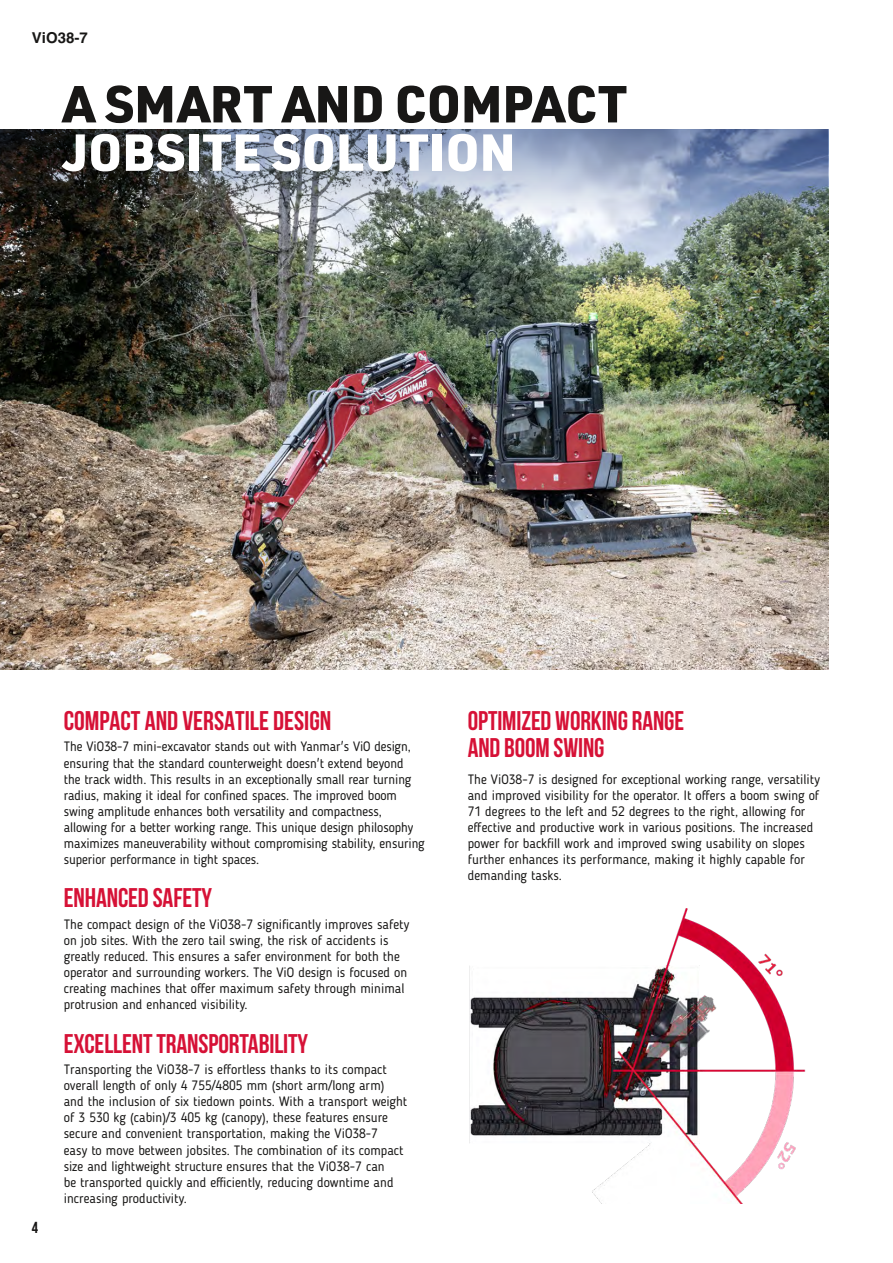
<style>
.page{position:relative;width:893px;height:1263px;background:#fff}
.page>*{position:absolute;margin:0;border:0;box-sizing:border-box;transform-origin:0 0}
.t1{font:900 51px "URWDIN";color:#181716}
.t2{font:900 51px "URWDIN";letter-spacing:.01em;color:#fff}
.t3{font:700 27px/27px "Bebas Neue";letter-spacing:-.005em;color:#d61136}
.t4{font:15.9px "Bebas Neue";color:#181716}
.t5{font:700 15px "Helvetica LT Pro";color:#181716}
.t6{font:13.5px/16px "Blogger Sans";color:#181716}
</style>
<div class="page">
<img style="left:0;top:219px;width:828px;height:450px">
<img style="left:0;top:129px;width:828px;height:90px">
<img style="left:469px;top:908px;width:337px;height:295px">
<p class="t5" style="left:32px;top:29px;width:57px">ViO38-7</p>
<h1 class="t1" style="left:63px;top:69px;width:565px">A SMART AND COMPACT</h1>
<h1 class="t2" style="left:63px;top:117px;width:454px">JOBSITE SOLUTION</h1>
<p class="t4" style="left:32px;top:1218px;width:8px">4</p>
<h2 class="t3" style="left:64px;top:707px;width:269px">COMPACT AND VERSATILE DESIGN</h2>
<p class="t6" style="left:64px;top:739px;width:362px">The ViO38-7 mini-excavator stands out with Yanmar's ViO design, ensuring that the standard counterweight doesn't extend beyond<br>the track width. This results in an exceptionally small rear turning radius, making it ideal for confined spaces. The improved boom swing amplitude enhances both versatility and compactness, allowing for a better working range. This unique design philosophy maximizes maneuverability without compromising stability, ensuring superior performance in tight spaces.</p>
<h2 class="t3" style="left:64px;top:884px;width:150px">ENHANCED SAFETY</h2>
<p class="t6" style="left:64px;top:916px;width:347px">The compact design of the ViO38-7 significantly improves safety on job sites. With the zero tail swing, the risk of accidents is greatly reduced. This ensures a safer environment for both the operator and surrounding workers. The ViO design is focused on creating machines that offer maximum safety through minimal protrusion and enhanced visibility.</p>
<h2 class="t3" style="left:64px;top:1029px;width:246px">EXCELLENT TRANSPORTABILITY</h2>
<p class="t6" style="left:64px;top:1061px;width:345px">Transporting the ViO38-7 is effortless thanks to its compact overall length of only 4 755/4805 mm (short arm/long arm) and the inclusion of six tiedown points. With a transport weight of 3 530 kg (cabin)/3 405 kg (canopy), these features ensure secure and convenient transportation, making the ViO38-7<br>easy to move between jobsites. The combination of its compact size and lightweight structure ensures that the ViO38-7 can<br>be transported quickly and efficiently, reducing downtime and increasing productivity.</p>
<h2 class="t3" style="left:468px;top:707px;width:218px">OPTIMIZED WORKING RANGE<br>AND BOOM SWING</h2>
<p class="t6" style="left:468px;top:771px;width:354px">The ViO38-7 is designed for exceptional working range, versatility and improved visibility for the operator. It offers a boom swing of 71 degrees to the left and 52 degrees to the right, allowing for effective and productive work in various positions. The increased power for backfill work and improved swing usability on slopes further enhances its performance, making it highly capable for demanding tasks.</p>
</div>
